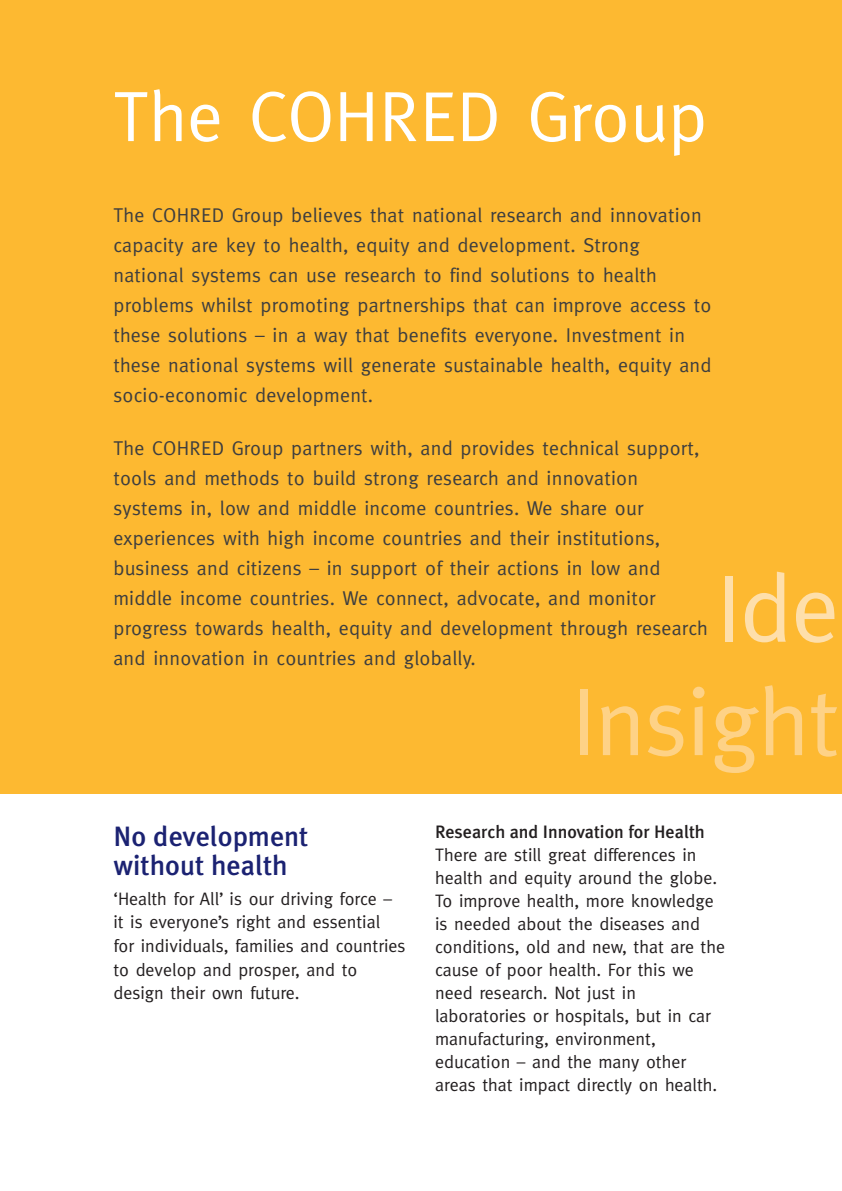
<style>
.page{position:relative;width:842px;height:1191px;background:#fff}
.page>*{position:absolute;margin:0;border:0;box-sizing:border-box;transform-origin:0 0}
.t1{font:96px "Meta";letter-spacing:-.01em;color:#fed286}
.t2{font:96px "Meta";color:#fedfab}
.t3{font:71.2px "Meta";color:#fff}
.t4{font:500 28px/29.4px "Meta Plus";color:#1b2272}
.t5{font:20px/30px "Meta";letter-spacing:.01em;color:#3e3e3f}
.t6{font:18px/23px "Meta";color:#231f20}
.t7{font:500 18px "Meta Plus";color:#231f20}
</style>
<div class="page">
<div style="left:0;top:0;width:842px;height:794px;background:#fdb931"></div>
<h2 class="t3" style="left:113px;top:75px;width:596px">The COHRED Group</h2>
<p class="t5" style="left:113px;top:200px;width:600px">The COHRED Group believes that national research and innovation capacity are key to health, equity and development. Strong national systems can use research to find solutions to health problems whilst promoting partnerships that can improve access to these solutions – in a way that benefits everyone. Investment in these national systems will generate sustainable health, equity and socio-economic development.</p>
<p class="t5" style="left:113px;top:433px;width:596px">The COHRED Group partners with, and provides technical support, tools and methods to build strong research and innovation systems in, low and middle income countries. We share our experiences with high income countries and their institutions, business and citizens – in support of their actions in low and middle income countries. We connect, advocate, and monitor progress towards health, equity and development through research and innovation in countries and globally.</p>
<h1 class="t2" style="left:716px;top:552px;width:125px">Ide</h1>
<h3 class="t4" style="left:113px;top:821px;width:197px">No development without health</h3>
<p class="t6" style="left:113px;top:886px;width:294px;line-height:23.6px">‘Health for All’ is our driving force – it is everyone’s right and essential<br>for individuals, families and countries to develop and prosper, and to design their own future.</p>
<h1 class="t1" style="left:571px;top:666px;width:270px">Insight</h1>
<p class="t7" style="left:435px;top:821px;width:271px">Research and Innovation for Health</p>
<p class="t6" style="left:435px;top:843px;width:291px">There are still great differences in health and equity around the globe.<br>To improve health, more knowledge is needed about the diseases and conditions, old and new, that are the cause of poor health. For this we need research. Not just in laboratories or hospitals, but in car manufacturing, environment, education – and the many other areas that impact directly on health.</p>
</div>
